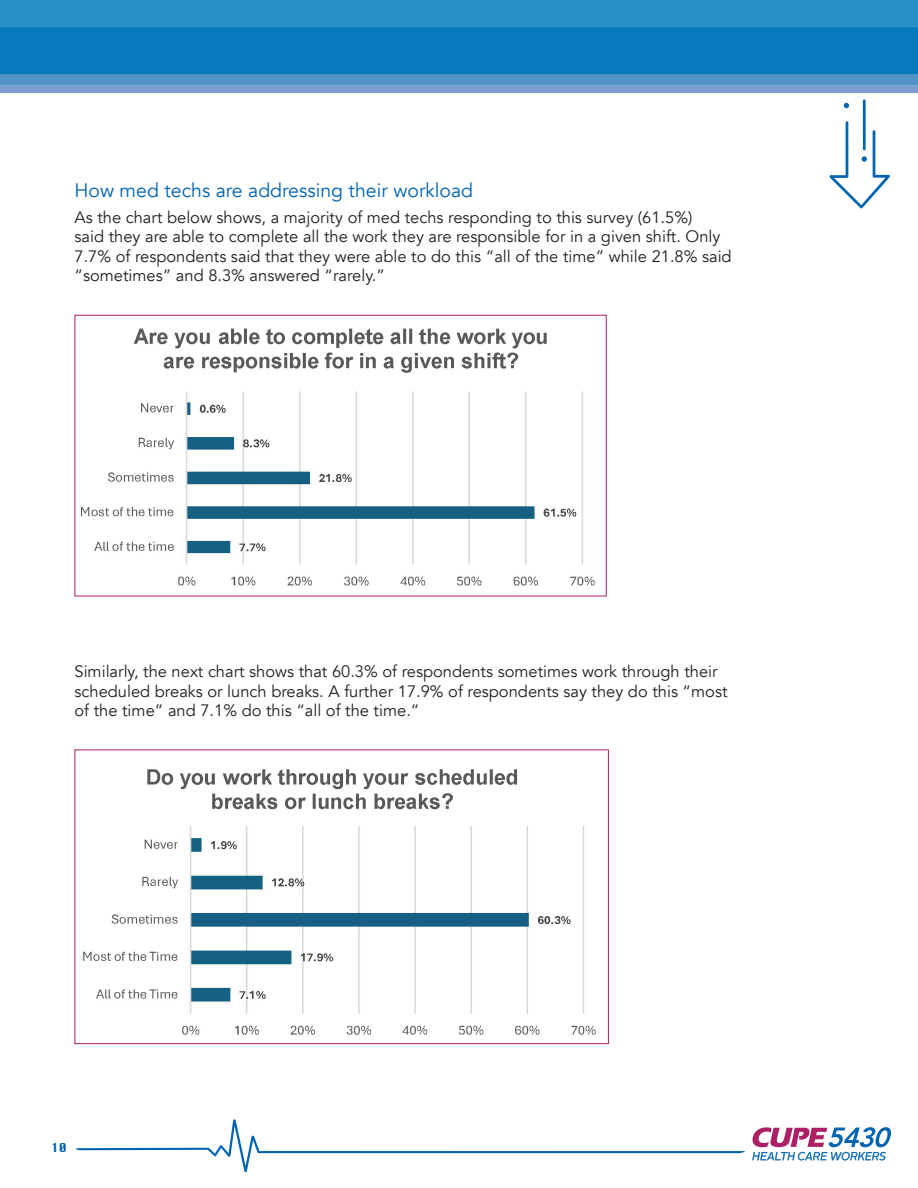
<style>
.page{position:relative;width:918px;height:1188px;background:#fff}
.page>*{position:absolute;margin:0;border:0;box-sizing:border-box;transform-origin:0 0}
.sub_title{font:19.5px "Avenir";color:#0164b1}
.t1{font:16.5px/19.5px "Avenir";color:#231f20}
.t2{font:12px "Krungthep";color:#0164b1}
</style>
<div class="page">
<div style="left:0;top:0;width:918px;height:28px;background:#2490c5"></div>
<div style="left:0;top:86px;width:918px;height:7px;background:#7d9dd1"></div>
<svg style="left:0;top:74px;width:918px;height:12px;background:#5696c9"></svg>
<div style="left:0;top:28px;width:918px;height:46px;background:#0579ba"></div>
<svg style="left:829px;top:99px;width:61px;height:110px"></svg>
<svg style="left:75px;top:1119px;width:816px;height:53px"></svg>
<img style="left:81px;top:328px;width:514px;height:258px">
<div style="left:75px;top:315px;width:532px;height:281px;border:1px solid #ae2065"></div>
<img style="left:83px;top:769px;width:513px;height:266px">
<div style="left:75px;top:750px;width:534px;height:294px;border:1px solid #ae2065"></div>
<p class="sub_title" style="left:75px;top:178px;width:400px">How med techs are addressing their workload</p>
<p class="t1" style="left:75px;top:208px;width:659px">As the chart below shows, a majority of med techs responding to this survey (61.5%)<br>said they are able to complete all the work they are responsible for in a given shift. Only 7.7% of respondents said that they were able to do this “all of the time” while 21.8% said “sometimes” and 8.3% answered “rarely.”</p>
<p class="t1" style="left:75px;top:662px;width:655px">Similarly, the next chart shows that 60.3% of respondents sometimes work through their scheduled breaks or lunch breaks. A further 17.9% of respondents say they do this “most of the time” and 7.1% do this “all of the time.”</p>
<p class="t2" style="left:51px;top:1141px;width:17px">10</p>
</div>
